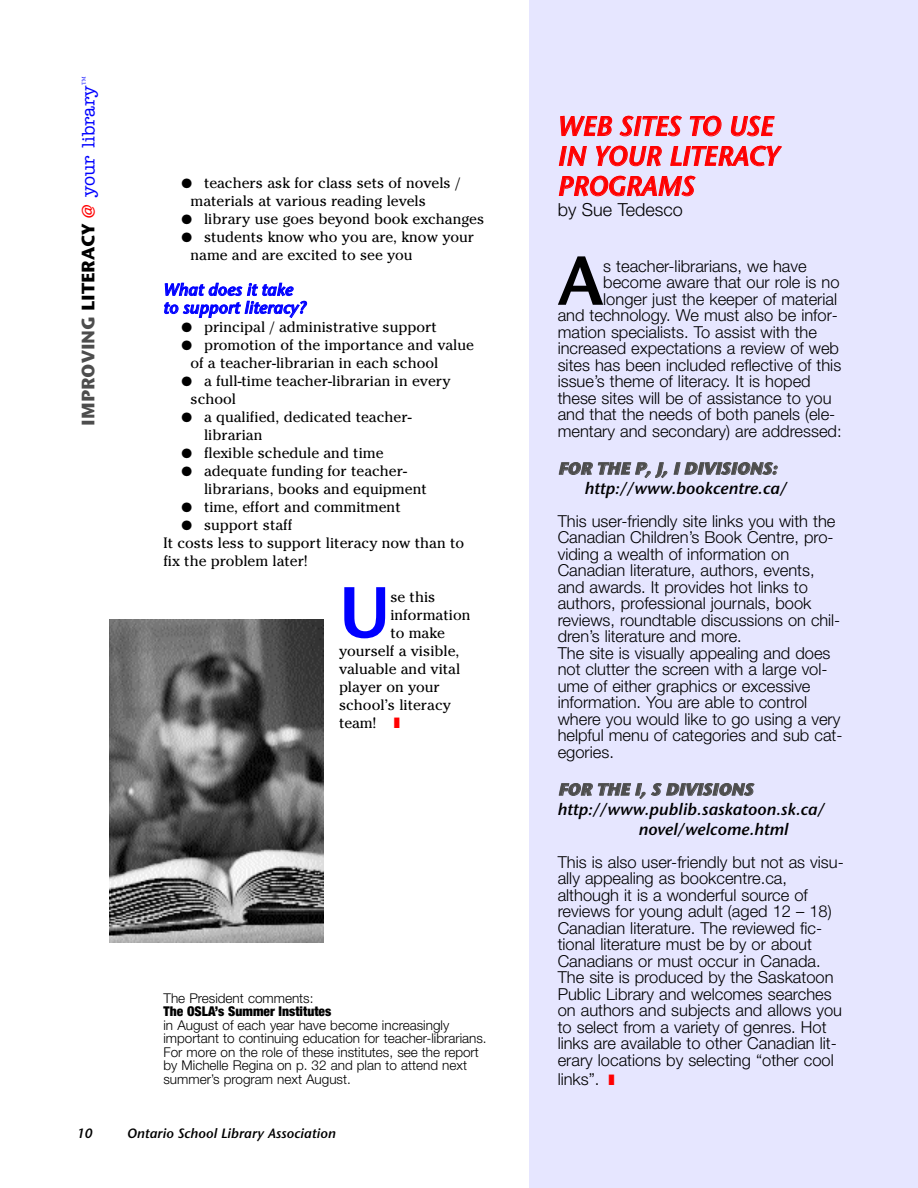
<style>
.page{position:relative;width:918px;height:1188px;background:#fff}
.page>*{position:absolute;margin:0;border:0;box-sizing:border-box;transform-origin:0 0}
.t1{font:71.85px "Stone Sans ITCTT Semi";color:#00f}
.t2{font:69.15px "Stone Sans ITCTT Semi";color:#000}
.t3{font:27px/30px "Stone Sans ITCTT Semi Ita";letter-spacing:-.005em;color:#f00}
.t4{font:500 18px "American Typewriter";color:#00f}
.t5{font:300 18px "Helvetica Neue";color:#000}
.t6{font:300 16.5px/16.5px "Helvetica Neue";color:#000}
.t7{font:16.5px/19.8px "Stone Sans ITCTT Semi Ita";color:#000}
.t8{font:italic 700 16.5px "Stone Sans ITCTT";color:#4d4d4d}
.t9{font:16.5px/18px "Stone Sans ITCTT Semi Ita";color:#00f}
.t10{font:15px/18px "Cheltenham";color:#000}
.t11{font:300 13.5px/13.5px "Helvetica Neue";color:#000}
.t12{font:13.5px "Stone Sans ITCTT Semi Ita";color:#000}
.t13{font:900 condensed 13.5px "Helvetica Neue";color:#000}
.s1{font-family:"Stone Sans ITCTT";font-weight:700;color:#4d4d4d}
.s2{font-family:"Stone Sans ITCTT";font-weight:700;color:#000}
.s3{color:#f00}
</style>
<div class="page">
<div style="left:529px;top:0;width:389px;height:1188px;background:#e6e6ff"></div>
<img style="left:110px;top:620px;width:214px;height:323px">
<p class="t4" style="left:82px;top:426px;width:350px;rotate:-90deg"><span class="s1">IMPROVING</span> <span class="s2">LITERACY</span> <span class="s3">@</span> your library<sup>™</sup></p>
<p class="t10" style="left:190px;top:173px;width:271px;text-indent:-9px">● teachers ask for class sets of novels / materials at various reading levels</p>
<p class="t10" style="left:182px;top:209px;width:304px">● library use goes beyond book exchanges</p>
<p class="t10" style="left:190px;top:227px;width:285px;text-indent:-9px">● students know who you are, know your name and are excited to see you</p>
<p class="t9" style="left:164px;top:281px;width:144px">What does it take to support literacy?</p>
<p class="t10" style="left:182px;top:317px;width:257px">● principal / administrative support</p>
<p class="t10" style="left:190px;top:335px;width:285px;text-indent:-9px">● promotion of the importance and value of a teacher-librarian in each school</p>
<p class="t10" style="left:190px;top:371px;width:262px;text-indent:-9px">● a full-time teacher-librarian in every school</p>
<p class="t10" style="left:204px;top:407px;width:209px;text-indent:-22px">● a qualified, dedicated teacher&shy;librarian</p>
<p class="t10" style="left:182px;top:443px;width:204px">● flexible schedule and time</p>
<p class="t10" style="left:204px;top:461px;width:224px;text-indent:-22px">● adequate funding for teacher&shy;librarians, books and equipment</p>
<p class="t10" style="left:182px;top:497px;width:221px">● time, effort and commitment</p>
<p class="t10" style="left:164px;top:515px;width:302px;text-indent:18px">● support staff<br>It costs less to support literacy now than to fix the problem later!</p>
<h1 class="t1" style="left:339px;top:568px;width:53px">U</h1>
<p class="t10" style="left:390px;top:587px;width:47px">se this</p>
<p class="t10" style="left:390px;top:605px;width:82px">information</p>
<p class="t10" style="left:390px;top:623px;width:56px">to make</p>
<p class="t10" style="left:339px;top:641px;width:122px">yourself a visible,</p>
<p class="t10" style="left:339px;top:659px;width:123px">valuable and vital</p>
<p class="t10" style="left:339px;top:677px;width:102px">player on your</p>
<p class="t10" style="left:339px;top:695px;width:113px">school’s literacy</p>
<p class="t10" style="left:339px;top:713px;width:63px">team! <span class="s3">❚</span></p>
<p class="t11" style="left:164px;top:992px;width:152px">The President comments:</p>
<p class="t13" style="left:164px;top:1006px;width:169px">The OSLA’s Summer Institutes</p>
<p class="t11" style="left:164px;top:1019px;width:325px">in August of each year have become increasingly important to continuing education for teacher-librarians.<br>For more on the role of these institutes, see the report by Michelle Regina on p. 32 and plan to attend next summer’s program next August.</p>
<p class="t12" style="left:77px;top:1125px;width:17px">10</p>
<p class="t12" style="left:128px;top:1125px;width:210px">Ontario School Library Association</p>
<h3 class="t3" style="left:558px;top:111px;width:223px">WEB SITES TO USE<br>IN YOUR LITERACY<br>PROGRAMS</h3>
<p class="t5" style="left:558px;top:203px;width:127px">by Sue Tedesco</p>
<h2 class="t2" style="left:558px;top:238px;width:47px">A</h2>
<p class="t6" style="left:603px;top:259px;width:205px">s teacher-librarians, we have</p>
<p class="t6" style="left:603px;top:276px;width:238px">become aware that our role is no</p>
<p class="t6" style="left:603px;top:292px;width:235px">longer just the keeper of material</p>
<p class="t6" style="left:558px;top:309px;width:282px">and technology. We must also be infor-</p>
<p class="t6" style="left:558px;top:325px;width:261px">mation specialists. To assist with the</p>
<p class="t6" style="left:558px;top:342px;width:283px">increased expectations a review of web</p>
<p class="t6" style="left:558px;top:358px;width:285px">sites has been included reflective of this</p>
<p class="t6" style="left:558px;top:375px;width:255px">issue’s theme of literacy. It is hoped</p>
<p class="t6" style="left:558px;top:391px;width:275px">these sites will be of assistance to you</p>
<p class="t6" style="left:558px;top:408px;width:279px">and that the needs of both panels (ele-</p>
<p class="t6" style="left:558px;top:424px;width:285px">mentary and secondary) are addressed:</p>
<p class="t8" style="left:558px;top:458px;width:225px">FOR THE P, J, I DIVISIONS:</p>
<p class="t7" style="left:585px;top:479px;width:204px">http://www.bookcentre.ca/</p>
<p class="t6" style="left:558px;top:514px;width:286px">This user-friendly site links you with the Canadian Children’s Book Centre, pro&shy;viding a wealth of information on Canadian literature, authors, events, and awards. It provides hot links to authors, professional journals, book reviews, roundtable discussions on chil&shy;dren’s literature and more.<br>The site is visually appealing and does not clutter the screen with a large vol&shy;ume of either graphics or excessive information. You are able to control where you would like to go using a very helpful menu of categories and sub cat&shy;egories.</p>
<p class="t8" style="left:558px;top:779px;width:201px">FOR THE I, S DIVISIONS</p>
<p class="t7" style="left:639px;top:800px;width:188px;text-indent:-81px">http://www.publib.saskatoon.sk.ca/ novel/welcome.html</p>
<p class="t6" style="left:558px;top:855px;width:288px">This is also user-friendly but not as visu&shy;ally appealing as bookcentre.ca, although it is a wonderful source of reviews for young adult (aged 12 – 18)<br>Canadian literature. The reviewed fic&shy;tional literature must be by or about Canadians or must occur in Canada.<br>The site is produced by the Saskatoon Public Library and welcomes searches on authors and subjects and allows you to select from a variety of genres. Hot links are available to other Canadian lit&shy;erary locations by selecting “other cool</p>
<p class="t6" style="left:558px;top:1073px;width:59px">links”. <span class="s3">❚</span></p>
</div>
